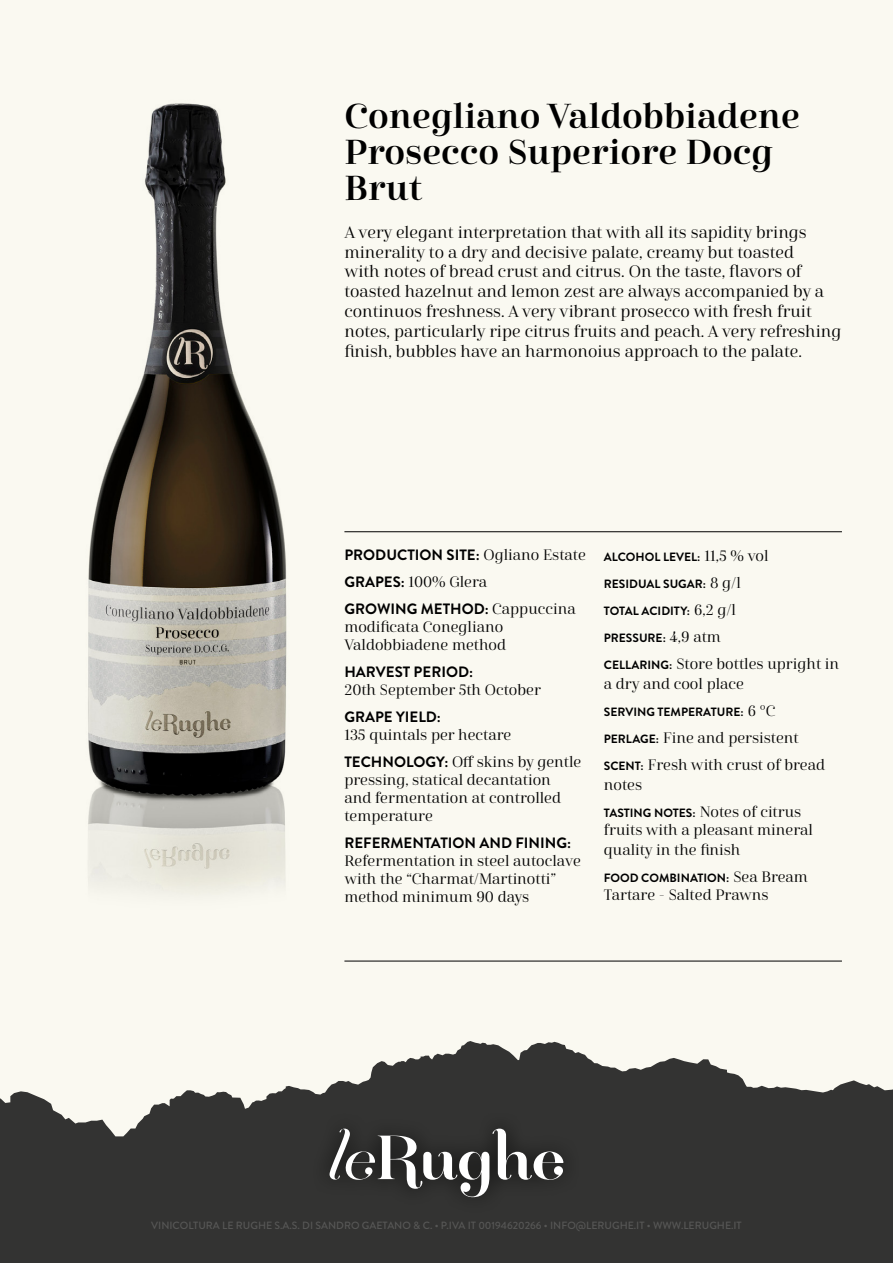
<style>
.page{position:relative;width:893px;height:1263px;background:#faf9f1}
.page>*{position:absolute;margin:0;border:0;box-sizing:border-box;transform-origin:0 0}
.t1{font:34.5px/36px "Cabrito Didone Nor Dem";color:#000}
.t2{font:16.5px/19.8px "Cabrito Didone Nor Reg";color:#000}
.t3{font:15px/18px "Cabrito Didone Nor Reg";color:#000}
.t4{font:700 15px "Brandon Grotesque";color:#000}
.t5{font:700 12px "Brandon Grotesque";color:#000}
.t6{font:500 10.5px "Brandon Grotesque";color:#575756}
.s1{font-family:"Cabrito Didone Nor Reg";font-weight:400}
.s2{font-family:"Brandon Grotesque";font-weight:700}
.s3{font-family:"Cabrito Didone Nor Reg";font-weight:400;font-size:15px}
.s4{font-family:"Brandon Grotesque";font-weight:700;font-size:12px}
</style>
<div class="page">
<svg style="left:0;top:1041px;width:893px;height:222px;fill:#333332"></svg>
<hr style="left:344px;top:531px;width:498px;height:1px;background:#000">
<hr style="left:344px;top:961px;width:498px;height:1px;background:#000">
<div style="left:312px;top:1111px;width:269px;height:104px;background:#333332"></div>
<svg style="left:330px;top:1128px;width:233px;height:69px"></svg>
<img style="left:88px;top:103px;width:199px;height:791px">
<h1 class="t1" style="left:344px;top:98px;width:457px">Conegliano Valdobbiadene<br>Prosecco Superiore Docg<br>Brut</h1>
<p class="t2" style="left:344px;top:222px;width:498px">A very elegant interpretation that with all its sapidity brings minerality to a dry and decisive palate, creamy but toasted<br>with notes of bread crust and citrus. On the taste, flavors of toasted hazelnut and lemon zest are always accompanied by a continuos freshness. A very vibrant prosecco with fresh fruit notes, particularly ripe citrus fruits and peach. A very refreshing finish, bubbles have an harmonoius approach to the palate.</p>
<p class="t4" style="left:344px;top:544px;width:243px">PRODUCTION SITE: <span class="s1">Ogliano Estate</span></p>
<p class="t3" style="left:344px;top:573px;width:144px"><span class="s2">GRAPES:</span> 100% Glera</p>
<p class="t4" style="left:344px;top:598px;width:233px">GROWING METHOD: <span class="s1">Cappuccina</span></p>
<p class="t3" style="left:344px;top:618px;width:163px">modificata Conegliano<br>Valdobbiadene method</p>
<p class="t4" style="left:344px;top:661px;width:130px">HARVEST PERIOD:</p>
<p class="t3" style="left:344px;top:681px;width:198px">20th September 5th October</p>
<p class="t4" style="left:344px;top:706px;width:98px">GRAPE YIELD:</p>
<p class="t3" style="left:344px;top:722px;width:238px;line-height:27px">135 quintals per hectare<br><span class="s2">TECHNOLOGY:</span> Off skins by gentle</p>
<p class="t3" style="left:344px;top:771px;width:218px">pressing, statical decantation and fermentation at controlled temperature</p>
<p class="t4" style="left:344px;top:832px;width:228px">REFERMENTATION AND FINING:</p>
<p class="t3" style="left:344px;top:852px;width:238px">Refermentation in steel autoclave with the “Charmat/Martinotti” method minimum 90 days</p>
<p class="t5" style="left:604px;top:549px;width:166px">ALCOHOL LEVEL: <span class="s3">11,5 % vol</span></p>
<p class="t5" style="left:604px;top:576px;width:139px">RESIDUAL SUGAR: <span class="s3">8 g/l</span></p>
<p class="t5" style="left:604px;top:603px;width:134px">TOTAL ACIDITY: <span class="s3">6,2 g/l</span></p>
<p class="t5" style="left:604px;top:630px;width:119px">PRESSURE: <span class="s3">4,9 atm</span></p>
<p class="t3" style="left:604px;top:654px;width:237px;line-height:19.8px"><span class="s4">CELLARING:</span> Store bottles upright in a dry and cool place</p>
<p class="t5" style="left:604px;top:703px;width:173px">SERVING TEMPERATURE: <span class="s3">6 °C</span></p>
<p class="t3" style="left:604px;top:725px;width:223px;line-height:27px"><span class="s4">PERLAGE:</span> Fine and persistent<br><span class="s4">SCENT:</span> Fresh with crust of bread</p>
<p class="t3" style="left:604px;top:776px;width:40px">notes</p>
<p class="t5" style="left:604px;top:804px;width:199px">TASTING NOTES: <span class="s3">Notes of citrus</span></p>
<p class="t3" style="left:604px;top:820px;width:211px;line-height:19.8px">fruits with a pleasant mineral quality in the finish</p>
<p class="t5" style="left:604px;top:869px;width:206px">FOOD COMBINATION: <span class="s3">Sea Bream</span></p>
<p class="t3" style="left:604px;top:886px;width:166px">Tartare - Salted Prawns</p>
<p class="t6" style="left:151px;top:1218px;width:592px">VINICOLTURA LE RUGHE S.A.S. DI SANDRO GAETANO &amp; C. • P.IVA IT 00194620266 • INFO@LERUGHE.IT • WWW.LERUGHE.IT</p>
</div>
